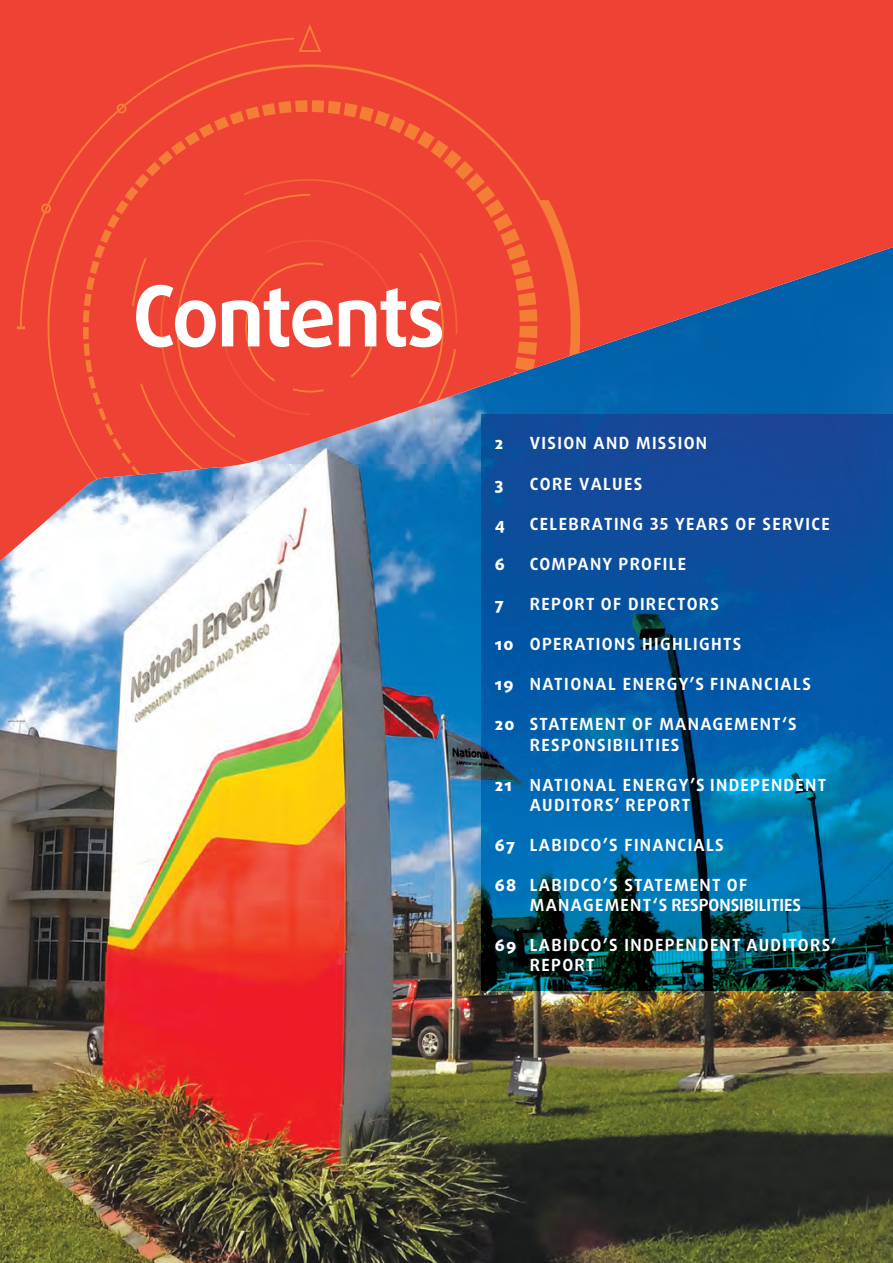
<style>
.page{position:relative;width:893px;height:1263px;background:#fff}
.page>*{position:absolute;margin:0;border:0;box-sizing:border-box;transform-origin:0 0}
.t1{font:700 83.7px "Daxline Pro";letter-spacing:-.04em;color:#fff}
.t2{font:700 16.8px/20.1px "Daxline Pro";letter-spacing:.08em;color:#fff}
.t3{font:800 16.8px "Daxline Pro";letter-spacing:.08em;color:#fff}
</style>
<div class="page">
<img style="left:0;top:606px;width:893px;height:657px">
<svg style="left:0;top:11px;width:893px;height:595px;background:#b76871"></svg>
<svg style="left:47px;top:64px;width:528px;height:416px;background:#e14b41"></svg>
<div style="left:20px;top:38px;width:274px;height:288px;background:#ee4235"></div>
<svg style="left:299px;top:24px;width:22px;height:28px"></svg>
<svg style="left:41px;top:204px;width:10px;height:9px"></svg>
<svg style="left:83px;top:100px;width:497px;height:376px;background:#df4d42"></svg>
<svg style="left:17px;top:326px;width:8px;height:3px"></svg>
<div style="left:0;top:0;width:893px;height:11px;background:#ee4235"></div>
<img style="left:482px;top:414px;width:411px;height:577px">
<h1 class="t1" style="left:132px;top:261px;width:314px">Contents</h1>
<p class="t3" style="left:495px;top:432px;width:10px">2</p>
<p class="t3" style="left:495px;top:472px;width:10px">3</p>
<p class="t3" style="left:495px;top:512px;width:12px">4</p>
<p class="t3" style="left:495px;top:553px;width:12px">6</p>
<p class="t3" style="left:495px;top:593px;width:11px">7</p>
<p class="t3" style="left:495px;top:633px;width:20px">10</p>
<p class="t3" style="left:495px;top:673px;width:20px">19</p>
<p class="t3" style="left:495px;top:713px;width:21px">20</p>
<p class="t3" style="left:495px;top:773px;width:18px">21</p>
<p class="t3" style="left:495px;top:834px;width:22px">67</p>
<p class="t3" style="left:495px;top:874px;width:23px">68</p>
<p class="t3" style="left:495px;top:934px;width:23px">69</p>
<p class="t2" style="left:530px;top:433px;width:179px">VISION AND MISSION</p>
<p class="t2" style="left:530px;top:474px;width:114px">CORE VALUES</p>
<p class="t2" style="left:530px;top:514px;width:302px">CELEBRATING 35 YEARS OF SERVICE</p>
<p class="t2" style="left:530px;top:554px;width:158px">COMPANY PROFILE</p>
<p class="t2" style="left:530px;top:594px;width:191px">REPORT OF DIRECTORS</p>
<p class="t2" style="left:530px;top:634px;width:213px">OPERATIONS HIGHLIGHTS</p>
<p class="t2" style="left:530px;top:674px;width:283px">NATIONAL ENERGY’S FINANCIALS</p>
<p class="t2" style="left:530px;top:715px;width:268px">STATEMENT OF MANAGEMENT‘S<br>RESPONSIBILITIES</p>
<p class="t2" style="left:530px;top:775px;width:298px">NATIONAL ENERGY’S INDEPENDENT<br>AUDITORS’ REPORT</p>
<p class="t2" style="left:530px;top:835px;width:195px">LABIDCO’S FINANCIALS</p>
<p class="t2" style="left:530px;top:875px;width:273px">LABIDCO’S STATEMENT OF<br>MANAGEMENT‘S RESPONSIBILITIES</p>
<p class="t2" style="left:530px;top:935px;width:308px">LABIDCO’S INDEPENDENT AUDITORS’<br>REPORT</p>
</div>
